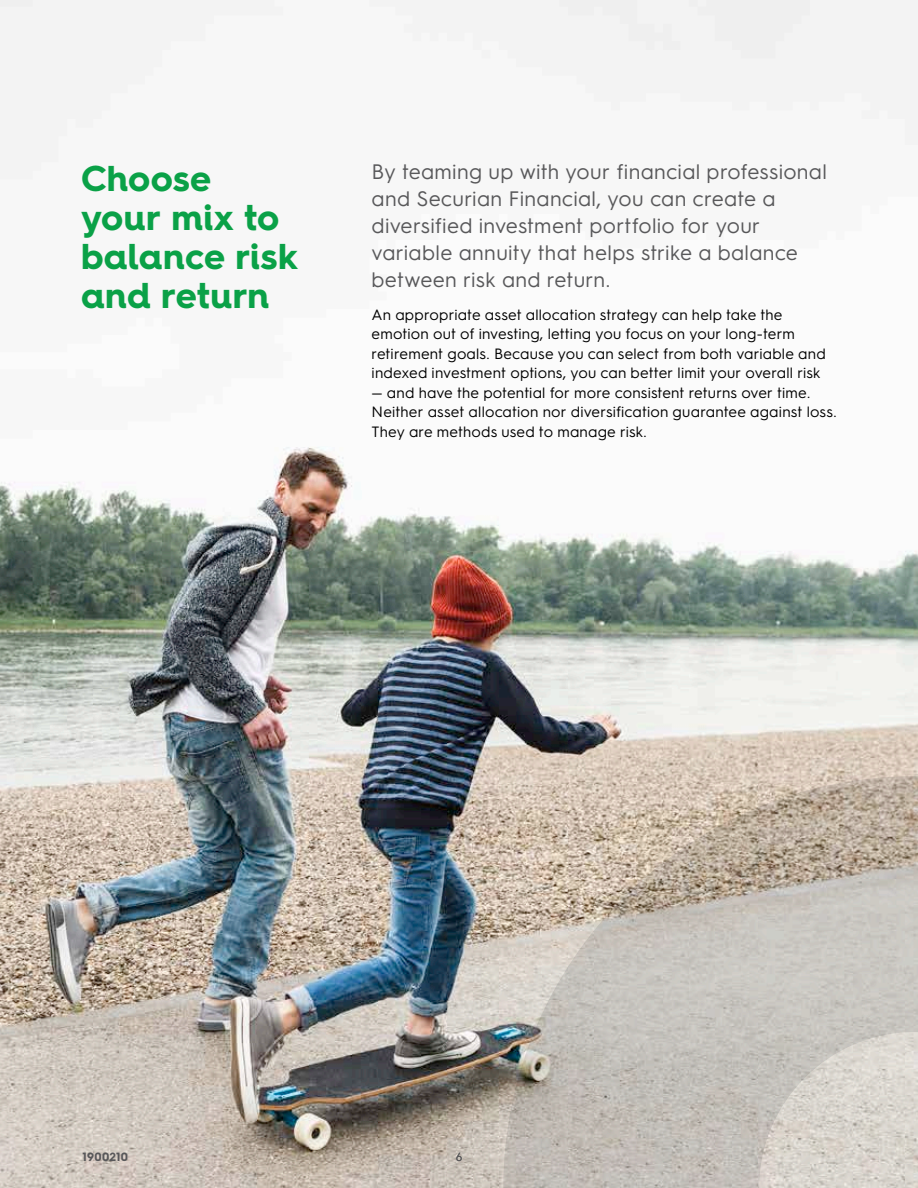
<style>
.page{position:relative;width:918px;height:1188px;background:#fff}
.page>*{position:absolute;margin:0;border:0;box-sizing:border-box;transform-origin:0 0}
.t1{font:700 36px/39px "Hurme Geometric Sans 4";letter-spacing:.005em;color:#0aa147}
.t2{font:21px/27px "Hurme Geometric Sans 3";letter-spacing:.015em;color:#58585a}
.t3{font:15px/19.5px "Hurme Geometric Sans 3";letter-spacing:.01em;color:#000}
.t4{font:700 12px "Hurme Geometric Sans 3";letter-spacing:.025em;color:#58585a}
.t5{font:12px "Hurme Geometric Sans 3";color:#58585a}
</style>
<div class="page">
<img style="left:0;top:0;width:918px;height:1188px">
<svg style="left:503px;top:776px;width:415px;height:412px;background:#c6beb5"></svg>
<h1 class="t1" style="left:81px;top:158px;width:218px">Choose your mix to balance risk and return</h1>
<h2 class="t2" style="left:372px;top:157px;width:457px">By teaming up with your financial professional and Securian Financial, you can create a diversified investment portfolio for your variable annuity that helps strike a balance between risk and return.</h2>
<p class="t3" style="left:372px;top:304px;width:456px">An appropriate asset allocation strategy can help take the emotion out of investing, letting you focus on your long-term retirement goals. Because you can select from both variable and indexed investment options, you can better limit your overall risk</p>
<p class="t3" style="left:372px;top:382px;width:467px">— and have the potential for more consistent returns over time.<br>Neither asset allocation nor diversification guarantee against loss.<br>They are methods used to manage risk.</p>
<p class="t4" style="left:83px;top:1148px;width:47px">1900210</p>
<p class="t5" style="left:456px;top:1148px;width:8px">6</p>
</div>
